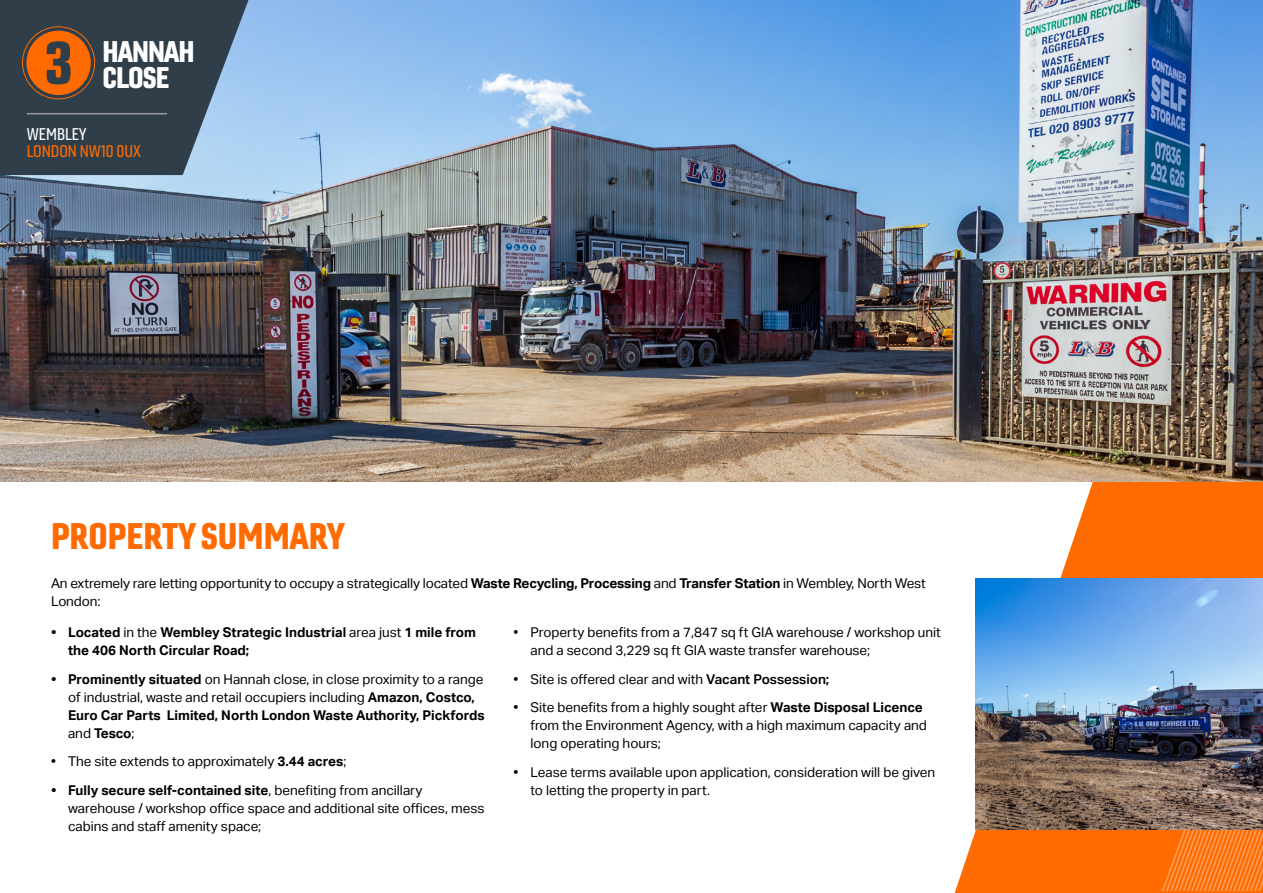
<style>
.page{position:relative;width:1263px;height:893px;background:#fff}
.page>*{position:absolute;margin:0;border:0;box-sizing:border-box;transform-origin:0 0}
.t1{font:36px "Gineso Con Bla";color:#ff6b00}
.t2{font:29.1px/25.8px "Gineso Con Bla";letter-spacing:-.03em;color:#fff}
.t3{font:16.5px "Gineso Con Med";color:#ff6b00}
.t4{font:16.5px "Gineso Con Med";color:#fff}
.t5{font:13.5px/18px "Aktiv Grotesk";color:#000}
.t6{font:700 13.5px/18px "Aktiv Grotesk";color:#000}
.s1{font-weight:700}
.s2{font-weight:400}
.s3{font-weight:600}
</style>
<div class="page">
<svg style="left:955px;top:482px;width:308px;height:411px;fill:#ff6b00"></svg>
<svg style="left:1160px;top:829px;width:103px;height:64px;background:#fd7c1f"></svg>
<img style="left:0;top:0;width:1263px;height:482px">
<img style="left:976px;top:578px;width:287px;height:251px">
<svg style="left:0;top:0;width:248px;height:175px;background:#4d535a"></svg>
<div style="left:22px;top:27px;width:73px;height:72px;border:1px solid #ff6b00;border-radius:50%"></div>
<hr style="left:27px;top:113px;width:140px;height:1px;background:#989c9f">
<h2 class="t2" style="left:102px;top:38px;width:94px">HANNAH<br>CLOSE</h2>
<p class="t4" style="left:27px;top:124px;width:61px">WEMBLEY</p>
<p class="t3" style="left:27px;top:141px;width:116px">LONDON NW10 0UX</p>
<h1 class="t1" style="left:51px;top:512px;width:295px">PROPERTY SUMMARY</h1>
<p class="t5" style="left:51px;top:575px;width:876px">An extremely rare letting opportunity to occupy a strategically located <span class="s1">Waste Recycling, Processing</span> and <span class="s1">Transfer Station</span> in Wembley, North West<br>London:</p>
<p class="t6" style="left:68px;top:623px;width:409px;text-indent:-17px">• Located <span class="s2">in the</span> Wembley Strategic Industrial <span class="s2">area just</span> 1 mile from the 406 North Circular Road;</p>
<p class="t6" style="left:68px;top:670px;width:418px;text-indent:-17px">• Prominently situated <span class="s2">on Hannah close, in close proximity to a range of industrial, waste and retail occupiers including</span> Amazon, Costco, Euro Car Parts Limited, North London Waste Authority, Pickfords <span class="s2">and</span> Tesco<span class="s2">;</span></p>
<p class="t5" style="left:51px;top:753px;width:297px">• The site extends to approximately <span class="s1">3.44 acres</span>;</p>
<p class="t5" style="left:68px;top:781px;width:418px;text-indent:-17px"><span class="s1">• Fully secure self-contained site</span>, benefiting from ancillary warehouse / workshop office space and additional site offices, mess cabins and staff amenity space;</p>
<p class="t5" style="left:530px;top:623px;width:412px;text-indent:-17px">• Property benefits from a 7,847 sq ft GIA warehouse / workshop unit and a second 3,229 sq ft GIA waste transfer warehouse;</p>
<p class="t5" style="left:513px;top:670px;width:317px">• Site is offered clear and with <span class="s3">Vacant Possession;</span></p>
<p class="t5" style="left:530px;top:699px;width:398px;text-indent:-17px">• Site benefits from a highly sought after <span class="s1">Waste Disposal Licence </span>from the Environment Agency, with a high maximum capacity and long operating hours;</p>
<p class="t5" style="left:530px;top:763px;width:406px;text-indent:-17px">• Lease terms available upon application, consideration will be given to letting the property in part.</p>
</div>
